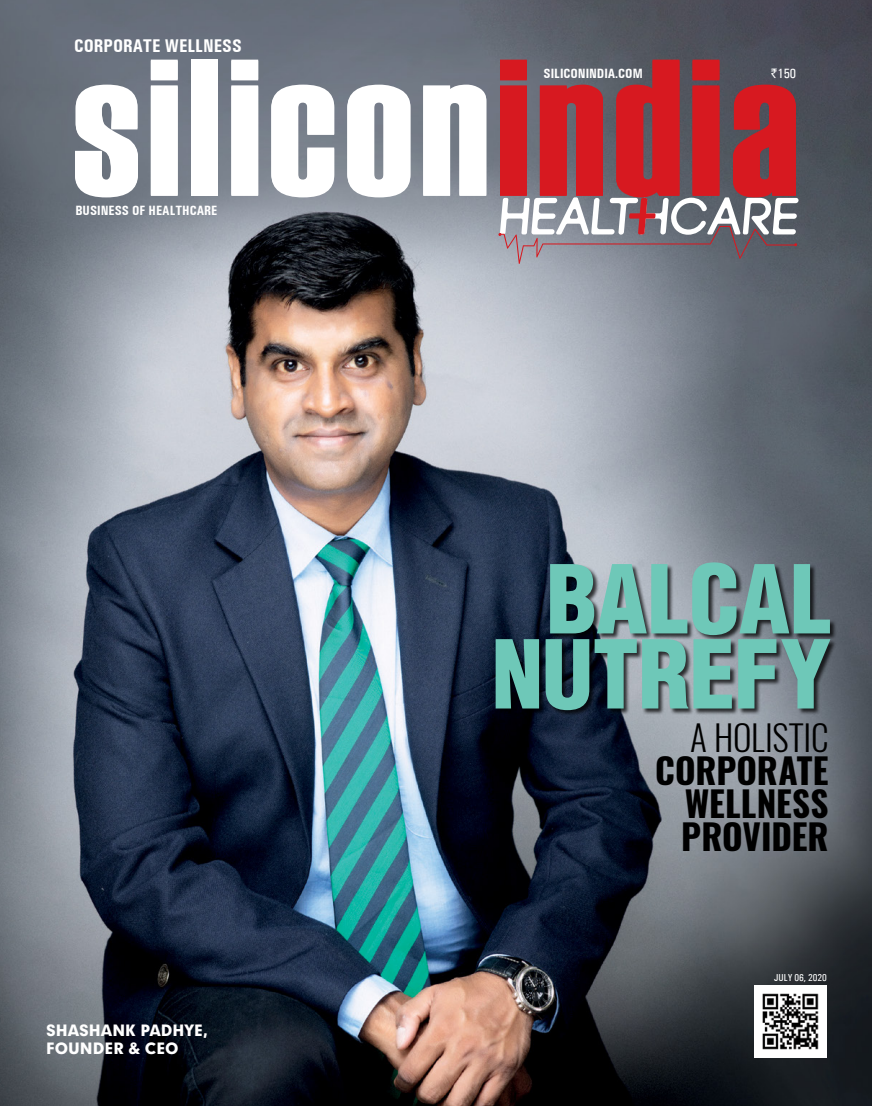
<style>
.page{position:relative;width:872px;height:1106px;background:#fff}
.page>*{position:absolute;margin:0;border:0;box-sizing:border-box;transform-origin:0 0}
.tickets_body{font:900 condensed 92.4px "Helvetica";letter-spacing:-.005em;color:#6ec8b8}
.tickets_body-2{font:700 35.25px "Oswald";color:#000}
.tickets_body-3{font:300 35.25px "Oswald";letter-spacing:-.005em;color:#000}
.t1{font:700 condensed 18.45px "Univers";color:#fff}
.Magazine_Para_1{font:900 15px "Geometrix";color:#fff}
.t2{font:700 condensed 13.5px "Univers";color:#fff}
.t3{font:13.5px "Univers Condensed";color:#fff}
.t4{font:10.05px "Univers Condensed";color:#fff}
.s1{font-family:"Rupee"}
</style>
<div class="page">
<img style="left:0;top:0;width:872px;height:1106px">
<img style="left:755px;top:985px;width:71px;height:72px">
<svg style="left:75px;top:85px;width:63px;height:112px"></svg>
<svg style="left:151px;top:60px;width:27px;height:136px"></svg>
<div style="left:191px;top:61px;width:27px;height:135px;background:#fff"></div>
<svg style="left:231px;top:60px;width:27px;height:136px"></svg>
<svg style="left:271px;top:85px;width:63px;height:112px"></svg>
<svg style="left:347px;top:85px;width:63px;height:112px"></svg>
<svg style="left:423px;top:85px;width:63px;height:111px"></svg>
<svg style="left:498px;top:60px;width:300px;height:204px;background:#9d545c"></svg>
<div style="left:495px;top:562px;width:341px;height:154px;background:#000;opacity:.75"></div>
<p class="t1" style="left:74px;top:35px;width:169px">CORPORATE WELLNESS</p>
<p class="t2" style="left:75px;top:202px;width:143px">BUSINESS OF HEALTHCARE</p>
<p class="Magazine_Para_1" style="left:46px;top:1020px;width:163px">SHASHANK PADHYE,</p>
<p class="Magazine_Para_1" style="left:46px;top:1038px;width:134px">FOUNDER &amp; CEO</p>
<p class="t2" style="left:543px;top:65px;width:101px">SILICONINDIA.COM</p>
<p class="t3" style="left:770px;top:65px;width:27px"><span class="s1">`</span>150</p>
<p class="tickets_body" style="left:546px;top:541px;width:287px">BALCAL</p>
<p class="tickets_body" style="left:491px;top:616px;width:341px">NUTREFY</p>
<p class="tickets_body-3" style="left:690px;top:714px;width:140px">A HOLISTIC</p>
<p class="tickets_body-2" style="left:655px;top:746px;width:175px">CORPORATE</p>
<p class="tickets_body-2" style="left:684px;top:779px;width:145px">WELLNESS</p>
<p class="tickets_body-2" style="left:681px;top:811px;width:149px">PROVIDER</p>
<p class="t4" style="left:774px;top:971px;width:54px">JULY 06, 2020</p>
</div>
